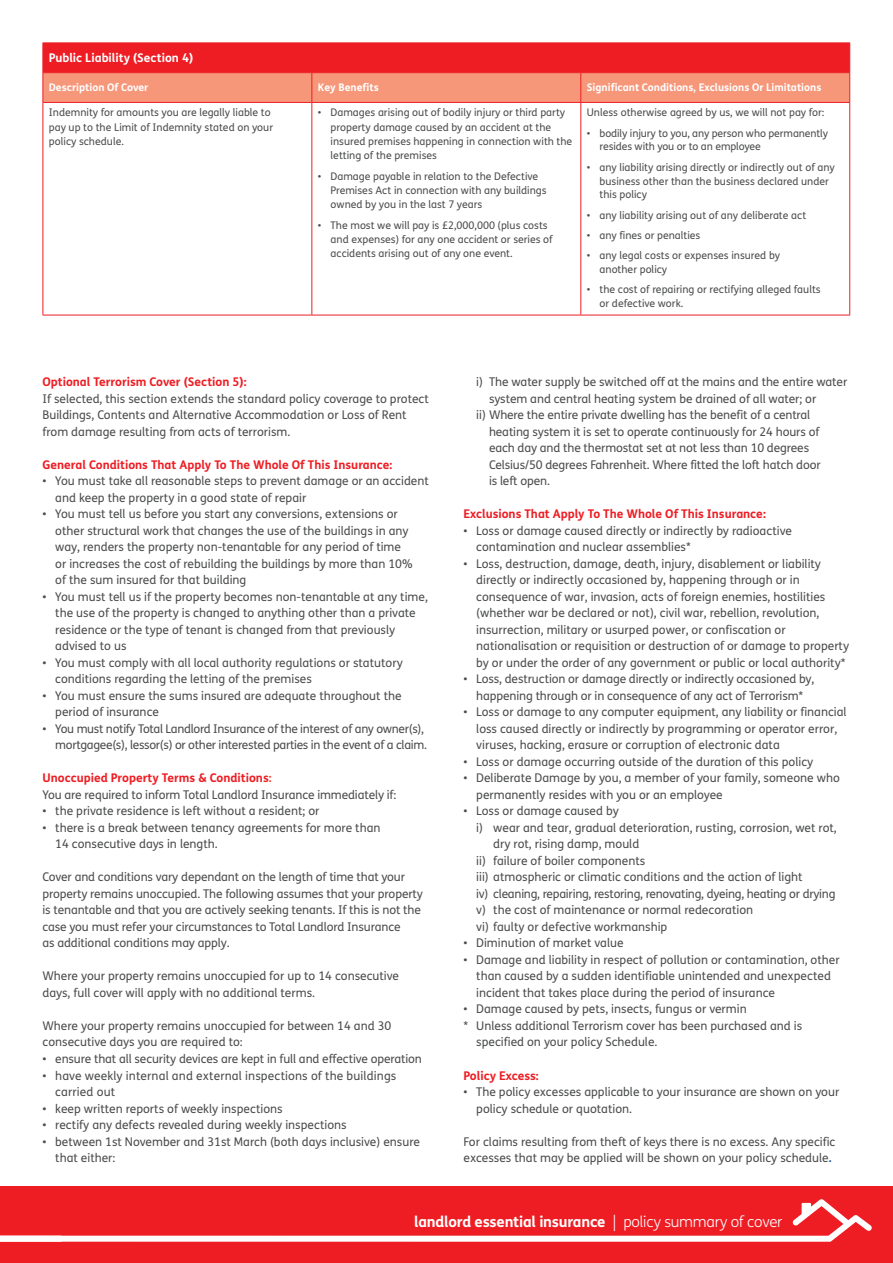
<style>
.page{position:relative;width:893px;height:1263px;background:#fff}
.page>*{position:absolute;margin:0;border:0;box-sizing:border-box;transform-origin:0 0}
.t1{font:700 15px "FS Me";letter-spacing:-.015em;color:#fff}
.t2{font:12px/16.5px "FS Me";color:#4b4c4d}
.t3{font:700 12px "FS Me";color:#ee1d23}
.t4{font:12px/16.5px "FS Me";letter-spacing:-.025em;color:#4b4c4d;text-align:right}
.t5{font:12px "FS Me";letter-spacing:-.02em;color:#4b4c4d}
.t6{font:700 12px "FS Me";color:#fff}
.t7{font:10.5px/14.2px "FS Me";color:#4b4c4d}
.t8{font:700 10.5px "FS Me";color:#fff}
.s1{color:#ef4d35}
.s2{font-weight:700;color:#2262a6}
.s3{font-weight:300}
</style>
<div class="page">
<svg style="left:44px;top:103px;width:805px;height:212px"></svg>
<svg style="left:43px;top:43px;width:807px;height:59px;background:#f1584d"></svg>
<hr style="left:43px;top:102px;width:269px;height:1px;background:#ee1d23">
<hr style="left:43px;top:103px;width:1px;height:212px;background:#ee1d23">
<hr style="left:312px;top:102px;width:269px;height:1px;background:#ee1d23">
<hr style="left:311px;top:103px;width:1px;height:212px;background:#ee1d23">
<hr style="left:581px;top:102px;width:269px;height:1px;background:#ee1d23">
<hr style="left:580px;top:103px;width:1px;height:212px;background:#ee1d23">
<hr style="left:849px;top:103px;width:1px;height:212px;background:#ee1d23">
<hr style="left:43px;top:315px;width:269px;height:1px;background:#ee1d23">
<hr style="left:312px;top:315px;width:269px;height:1px;background:#ee1d23">
<hr style="left:581px;top:315px;width:269px;height:1px;background:#ee1d23">
<div style="left:0;top:1186px;width:893px;height:77px;background:#ee1d23"></div>
<svg style="left:0;top:1199px;width:872px;height:43px"></svg>
<p class="t6" style="left:49px;top:49px;width:146px">Public Liability (Section 4)</p>
<p class="t8" style="left:49px;top:80px;width:101px">Description Of Cover</p>
<p class="t8" style="left:318px;top:80px;width:62px">Key Benefits</p>
<p class="t8" style="left:587px;top:80px;width:236px">Significant Conditions, Exclusions Or Limitations</p>
<p class="t7" style="left:49px;top:105px;width:226px">Indemnity for amounts you are legally liable to pay up to the Limit of Indemnity stated on your policy schedule.</p>
<p class="t7" style="left:331px;top:105px;width:243px;text-indent:-13px">• Damages arising out of bodily injury or third party property damage caused by an accident at the insured premises happening in connection with the letting of the premises</p>
<p class="t7" style="left:331px;top:169px;width:218px;text-indent:-13px">• Damage payable in relation to the Defective<br>Premises Act in connection with any buildings owned by you in the last 7 years</p>
<p class="t7" style="left:331px;top:218px;width:224px;text-indent:-13px">• The most we will pay is £2,000,000 (plus costs and expenses) for any one accident or series of accidents arising out of any one event.</p>
<p class="t7" style="left:587px;top:105px;width:239px">Unless otherwise agreed by us, we will not pay for:</p>
<p class="t7" style="left:600px;top:126px;width:230px;line-height:13.8px;text-indent:-13px">• bodily injury to you, any person who permanently resides with you or to an employee</p>
<p class="t7" style="left:600px;top:160px;width:237px;line-height:13.8px;text-indent:-13px">• any liability arising directly or indirectly out of any business other than the business declared under this policy</p>
<p class="t7" style="left:587px;top:208px;width:221px">• any liability arising out of any deliberate act</p>
<p class="t7" style="left:587px;top:228px;width:115px">• any fines or penalties</p>
<p class="t7" style="left:600px;top:248px;width:182px;line-height:13.8px;text-indent:-13px">• any legal costs or expenses insured by another policy</p>
<p class="t7" style="left:600px;top:283px;width:223px;line-height:13.8px;text-indent:-13px">• the cost of repairing or rectifying alleged faults or defective work.</p>
<p class="t3" style="left:43px;top:373px;width:206px">Optional Terrorism Cover (Section 5):</p>
<p class="t2" style="left:43px;top:390px;width:388px">If selected, this section extends the standard policy coverage to protect<br>Buildings, Contents and Alternative Accommodation or Loss of Rent from damage resulting from acts of terrorism.</p>
<p class="t3" style="left:43px;top:455px;width:351px">General Conditions That Apply To The Whole Of This Insurance:</p>
<p class="t2" style="left:55px;top:473px;width:375px;text-indent:-13px">• You must take all reasonable steps to prevent damage or an accident and keep the property in a good state of repair</p>
<p class="t2" style="left:55px;top:506px;width:359px;text-indent:-13px">• You must tell us before you start any conversions, extensions or other structural work that changes the use of the buildings in any way, renders the property non-tenantable for any period of time or increases the cost of rebuilding the buildings by more than 10% of the sum insured for that building</p>
<p class="t2" style="left:55px;top:588px;width:374px;text-indent:-13px">• You must tell us if the property becomes non-tenantable at any time, the use of the property is changed to anything other than a private residence or the type of tenant is changed from that previously advised to us</p>
<p class="t2" style="left:55px;top:654px;width:349px;text-indent:-13px">• You must comply with all local authority regulations or statutory conditions regarding the letting of the premises</p>
<p class="t2" style="left:55px;top:687px;width:348px;text-indent:-13px">• You must ensure the sums insured are adequate throughout the period of insurance</p>
<p class="t4" style="left:43px;top:720px;width:386px">• You must notify Total Landlord Insurance of the interest of any owner(s), mortgagee(s), lessor(s) or other interested parties in the event of a claim.</p>
<p class="t3" style="left:43px;top:769px;width:231px">Unoccupied Property Terms &amp; Conditions<span class="s1">:</span></p>
<p class="t2" style="left:43px;top:786px;width:355px">You are required to inform Total Landlord Insurance immediately if:</p>
<p class="t2" style="left:43px;top:803px;width:278px">• the private residence is left without a resident; or</p>
<p class="t2" style="left:55px;top:819px;width:327px;text-indent:-13px">• there is a break between tenancy agreements for more than<br>14 consecutive days in length.</p>
<p class="t2" style="left:43px;top:869px;width:382px">Cover and conditions vary dependant on the length of time that your property remains unoccupied. The following assumes that your property is tenantable and that you are actively seeking tenants. If this is not the case you must refer your circumstances to Total Landlord Insurance<br>as additional conditions may apply.</p>
<p class="t2" style="left:43px;top:968px;width:358px">Where your property remains unoccupied for up to 14 consecutive days, full cover will apply with no additional terms.</p>
<p class="t2" style="left:43px;top:1017px;width:350px">Where your property remains unoccupied for between 14 and 30 consecutive days you are required to:</p>
<p class="t2" style="left:43px;top:1050px;width:381px">• ensure that all security devices are kept in full and effective operation</p>
<p class="t2" style="left:55px;top:1067px;width:343px;text-indent:-13px">• have weekly internal and external inspections of the buildings carried out</p>
<p class="t2" style="left:43px;top:1100px;width:242px">• keep written reports of weekly inspections</p>
<p class="t2" style="left:43px;top:1116px;width:306px">• rectify any defects revealed during weekly inspections</p>
<p class="t2" style="left:55px;top:1133px;width:366px;text-indent:-13px">• between 1st November and 31st March (both days inclusive) ensure that either:</p>
<p class="t2" style="left:489px;top:374px;width:360px;text-indent:-13px">i) The water supply be switched off at the mains and the entire water system and central heating system be drained of all water; or</p>
<p class="t2" style="left:489px;top:407px;width:333px;text-indent:-13px">ii) Where the entire private dwelling has the benefit of a central heating system it is set to operate continuously for 24 hours of each day and the thermostat set at not less than 10 degrees Celsius/50 degrees Fahrenheit. Where fitted the loft hatch door is left open.</p>
<p class="t3" style="left:463px;top:505px;width:304px">Exclusions That Apply To The Whole Of This Insurance:</p>
<p class="t2" style="left:476px;top:522px;width:317px;text-indent:-13px">• Loss or damage caused directly or indirectly by radioactive contamination and nuclear assemblies*</p>
<p class="t2" style="left:476px;top:555px;width:374px;text-indent:-13px">• Loss, destruction, damage, death, injury, disablement or liability directly or indirectly occasioned by, happening through or in consequence of war, invasion, acts of foreign enemies, hostilities (whether war be declared or not), civil war, rebellion, revolution, insurrection, military or usurped power, or confiscation or nationalisation or requisition or destruction of or damage to property by or under the order of any government or public or local authority*</p>
<p class="t2" style="left:463px;top:671px;width:352px;text-align:center">• Loss, destruction or damage directly or indirectly occasioned by, happening through or in consequence of any act of Terrorism*</p>
<p class="t2" style="left:476px;top:704px;width:372px;text-indent:-13px">• Loss or damage to any computer equipment, any liability or financial loss caused directly or indirectly by programming or operator error, viruses, hacking, erasure or corruption of electronic data</p>
<p class="t2" style="left:463px;top:753px;width:351px">• Loss or damage occurring outside of the duration of this policy</p>
<p class="t2" style="left:476px;top:770px;width:365px;text-indent:-13px">• Deliberate Damage by you, a member of your family, someone who permanently resides with you or an employee</p>
<p class="t2" style="left:463px;top:803px;width:157px">• Loss or damage caused by</p>
<p class="t2" style="left:493px;top:819px;width:345px;text-indent:-17px">i) wear and tear, gradual deterioration, rusting, corrosion, wet rot, dry rot, rising damp, mould</p>
<p class="t2" style="left:476px;top:852px;width:171px">ii) failure of boiler components</p>
<p class="t2" style="left:476px;top:869px;width:328px">iii) atmospheric or climatic conditions and the action of light</p>
<p class="t5" style="left:476px;top:885px;width:361px">iv) cleaning, repairing, restoring, renovating, dyeing, heating or drying</p>
<p class="t2" style="left:476px;top:902px;width:278px">v) the cost of maintenance or normal redecoration</p>
<p class="t2" style="left:476px;top:918px;width:193px">vi) faulty or defective workmanship</p>
<p class="t2" style="left:463px;top:935px;width:162px">• Diminution of market value</p>
<p class="t2" style="left:476px;top:951px;width:365px;text-indent:-13px">• Damage and liability in respect of pollution or contamination, other than caused by a sudden identifiable unintended and unexpected incident that takes place during the period of insurance</p>
<p class="t2" style="left:463px;top:1001px;width:285px">• Damage caused by pets, insects, fungus or vermin</p>
<p class="t2" style="left:476px;top:1017px;width:327px;text-indent:-13px">* Unless additional Terrorism cover has been purchased and is specified on your policy Schedule.</p>
<p class="t3" style="left:463px;top:1066px;width:77px">Policy Excess:</p>
<p class="t2" style="left:476px;top:1083px;width:365px;text-indent:-13px">• The policy excesses applicable to your insurance are shown on your policy schedule or quotation.</p>
<p class="t2" style="left:463px;top:1133px;width:373px">For claims resulting from theft of keys there is no excess. Any specific excesses that may be applied will be shown on your policy schedule<span class="s2">.</span></p>
<p class="t1" style="left:414px;top:1210px;width:370px">landlord essential insurance <span class="s3">| policy summary of cover</span></p>
</div>
